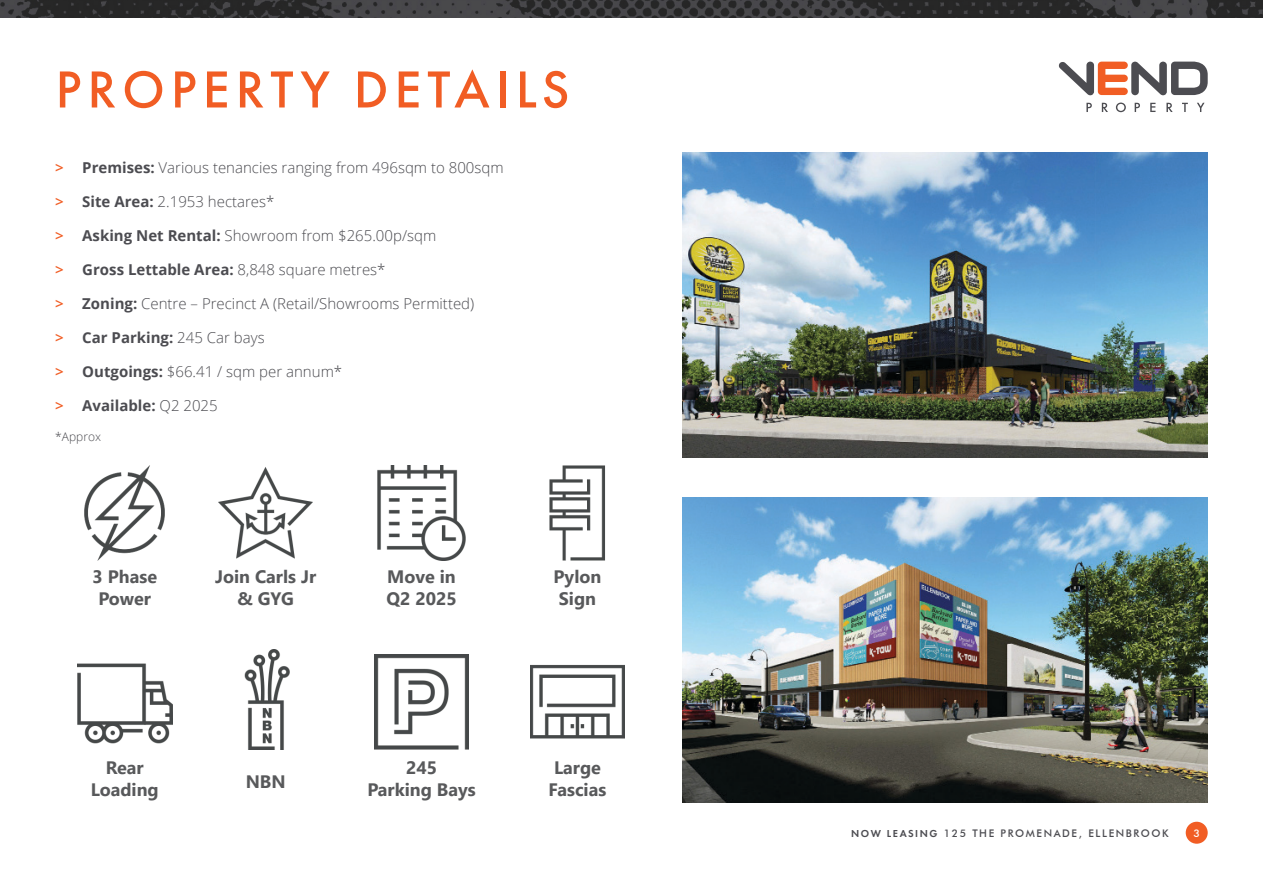
<style>
.page{position:relative;width:1263px;height:893px;background:#fff}
.page>*{position:absolute;margin:0;border:0;box-sizing:border-box;transform-origin:0 0}
.Heading_1{font:500 54px "Futura PT";letter-spacing:.11em;color:#f15d24}
.Bodycopy{font:700 18px/21.6px "Segoe UI";color:#58595b;text-align:center}
.t1{font:300 15px "Open Sans";color:#4c4c51}
.t2{font:700 15px "Open Sans";color:#4c4c51}
.Bullets{font:300 12px "Open Sans";color:#4c4c51}
.t3{font:500 10.5px "Futura BT";letter-spacing:.15em;color:#4c4c51}
.t4{font:500 10.5px "Futura BT";color:#fff}
.s1{font-weight:600;color:#f15d24}
.s2{font-weight:700}
.s3{font-weight:300}
.s4{font-family:"Futura PT";font-weight:600}
</style>
<div class="page">
<svg style="left:1086px;top:103px;width:6px;height:9px"></svg>
<svg style="left:1102px;top:103px;width:6px;height:9px"></svg>
<svg style="left:1116px;top:103px;width:10px;height:9px"></svg>
<svg style="left:1135px;top:103px;width:5px;height:9px"></svg>
<svg style="left:1150px;top:103px;width:5px;height:9px"></svg>
<svg style="left:1166px;top:103px;width:7px;height:9px"></svg>
<svg style="left:1182px;top:103px;width:6px;height:9px"></svg>
<svg style="left:1197px;top:103px;width:7px;height:9px"></svg>
<svg style="left:1058px;top:61px;width:150px;height:34px"></svg>
<img style="left:84px;top:465px;width:81px;height:95px">
<img style="left:218px;top:467px;width:95px;height:92px">
<img style="left:377px;top:465px;width:89px;height:95px">
<img style="left:78px;top:663px;width:94px;height:81px">
<img style="left:244px;top:649px;width:46px;height:100px">
<img style="left:374px;top:654px;width:95px;height:95px">
<img style="left:530px;top:664px;width:95px;height:75px">
<img style="left:549px;top:465px;width:56px;height:95px">
<img style="left:682px;top:152px;width:526px;height:305px">
<img style="left:682px;top:498px;width:526px;height:304px">
<div style="left:1186px;top:822px;width:22px;height:22px;background:#f15d24;border-radius:50%"></div>
<img style="left:0;top:0;width:1263px;height:17px">
<p class="Heading_1" style="left:56px;top:57px;width:516px">PROPERTY DETAILS</p>
<p class="t1" style="left:55px;top:157px;width:450px"><span class="s1">&gt;</span> <span class="s2">Premises:</span> Various tenancies ranging from 496sqm to 800sqm</p>
<p class="t1" style="left:55px;top:191px;width:221px"><span class="s1">&gt;</span> <span class="s2">Site Area:</span> 2.1953 hectares*</p>
<p class="t1" style="left:55px;top:225px;width:382px"><span class="s1">&gt;</span> <span class="s2">Asking Net Rental:</span> Showroom from $265.00p/sqm</p>
<p class="t2" style="left:55px;top:259px;width:332px"><span class="s1">&gt;</span> Gross Lettable Area: <span class="s3">8,848 square metres*</span></p>
<p class="t1" style="left:55px;top:293px;width:420px"><span class="s1">&gt;</span> <span class="s2">Zoning:</span> Centre – Precinct A (Retail/Showrooms Permitted)</p>
<p class="t2" style="left:55px;top:327px;width:211px"><span class="s1">&gt;</span> Car Parking: <span class="s3">245 Car bays</span></p>
<p class="t1" style="left:55px;top:361px;width:288px"><span class="s1">&gt;</span> <span class="s2">Outgoings:</span> $66.41 / sqm per annum*</p>
<p class="t2" style="left:55px;top:395px;width:164px"><span class="s1">&gt;</span> Available: <span class="s3">Q2 2025</span></p>
<p class="Bullets" style="left:55px;top:428px;width:47px">*Approx</p>
<p class="Bodycopy" style="left:93px;top:565px;width:66px">3 Phase<br>Power</p>
<p class="Bodycopy" style="left:215px;top:565px;width:103px">Join Carls Jr &amp; GYG</p>
<p class="Bodycopy" style="left:386px;top:565px;width:72px;text-align:left">Move in<br>Q2 2025</p>
<p class="Bodycopy" style="left:554px;top:565px;width:49px;text-align:left">Pylon<br>Sign</p>
<p class="Bodycopy" style="left:91px;top:755px;width:70px">Rear<br>Loading</p>
<p class="Bodycopy" style="left:246px;top:770px;width:41px">NBN</p>
<p class="Bodycopy" style="left:367px;top:755px;width:110px">245<br>Parking Bays</p>
<p class="Bodycopy" style="left:549px;top:755px;width:59px">Large<br>Fascias</p>
<p class="t3" style="left:851px;top:826px;width:319px"><span class="s4">NOW LEASING</span> 125 THE PROMENADE, ELLENBROOK</p>
<p class="t4" style="left:1193px;top:826px;width:8px">3</p>
</div>
